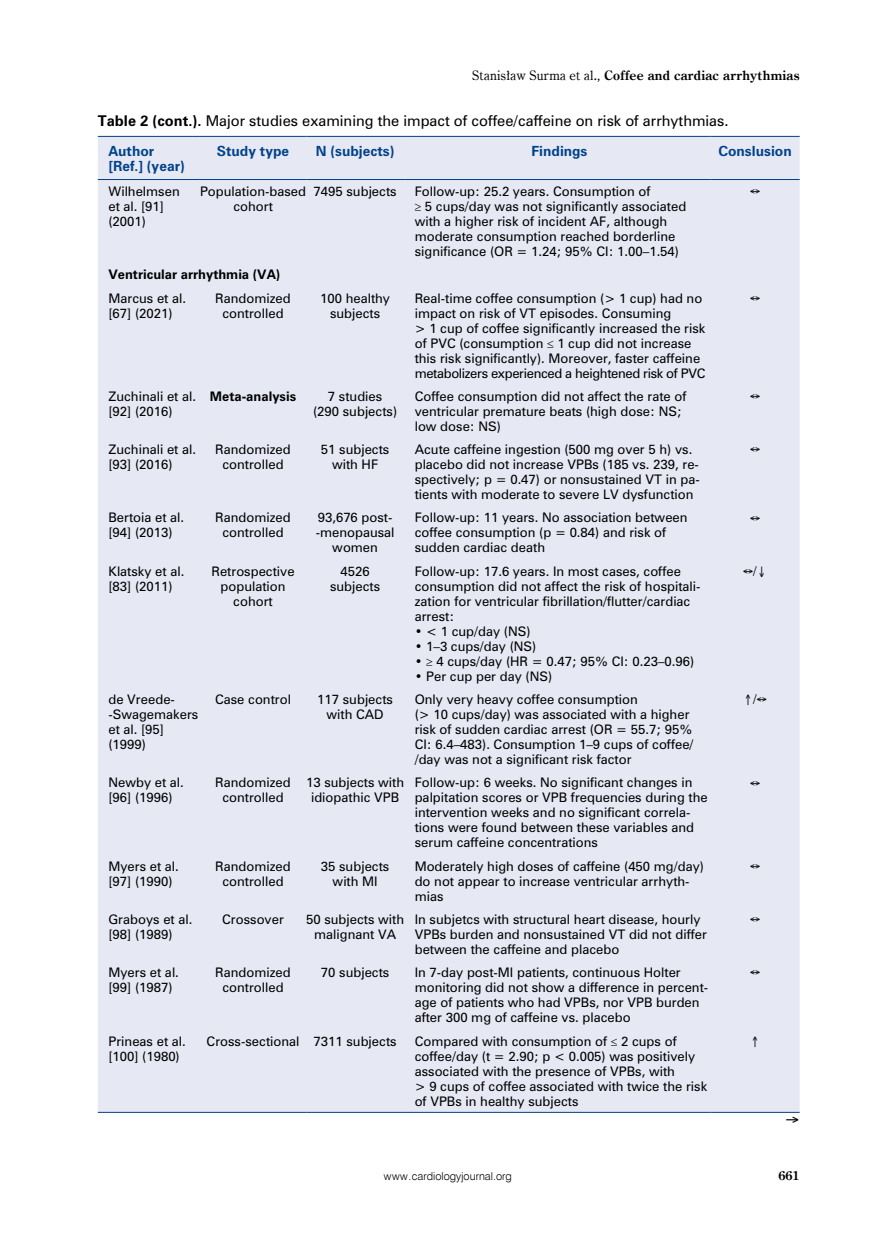
<style>
.page{position:relative;width:872px;height:1234px;background:#fff}
.page>*{position:absolute;margin:0;border:0;box-sizing:border-box;transform-origin:0 0}
.t1{font:13.5px "Zurich PL";color:#000}
.t2{font:700 13.05px "Century Oldst EU";letter-spacing:.015em;color:#000}
.t3{font:700 12.75px/15px "Zurich PL";color:#004289}
.t4{font:700 12.75px "Century Oldst EU";color:#000}
.t5{font:12px/15px "Zurich PL";color:#000}
.t6{font:700 12px "Zurich PL";color:#000}
.t7{font:12px "Zurich EU";color:#000}
.t8{font:10.95px "Swis 721 Lt EU";color:#000}
.s1{font-weight:400}
.s2{font-weight:700}
</style>
<div class="page">
<div style="left:98px;top:137px;width:701px;height:974px;background:#e6e8f4"></div>
<hr style="left:98px;top:136px;width:102px;height:1px;background:#004289">
<hr style="left:200px;top:136px;width:106px;height:1px;background:#004289">
<hr style="left:306px;top:136px;width:98px;height:1px;background:#004289">
<hr style="left:404px;top:136px;width:306px;height:1px;background:#004289">
<hr style="left:710px;top:136px;width:89px;height:1px;background:#004289">
<hr style="left:98px;top:179px;width:102px;height:1px;background:#004289">
<hr style="left:200px;top:179px;width:106px;height:1px;background:#004289">
<hr style="left:306px;top:179px;width:98px;height:1px;background:#004289">
<hr style="left:404px;top:179px;width:306px;height:1px;background:#004289">
<hr style="left:710px;top:179px;width:89px;height:1px;background:#004289">
<hr style="left:98px;top:1111px;width:102px;height:1px;background:#004289">
<hr style="left:200px;top:1111px;width:106px;height:1px;background:#004289">
<hr style="left:306px;top:1111px;width:98px;height:1px;background:#004289">
<hr style="left:404px;top:1111px;width:306px;height:1px;background:#004289">
<hr style="left:710px;top:1111px;width:89px;height:1px;background:#004289">
<svg style="left:750px;top:189px;width:9px;height:5px"></svg>
<svg style="left:750px;top:296px;width:9px;height:4px"></svg>
<svg style="left:750px;top:394px;width:9px;height:4px"></svg>
<svg style="left:750px;top:447px;width:9px;height:4px"></svg>
<svg style="left:750px;top:515px;width:9px;height:5px"></svg>
<svg style="left:743px;top:569px;width:9px;height:4px"></svg>
<svg style="left:757px;top:697px;width:9px;height:4px"></svg>
<svg style="left:750px;top:780px;width:9px;height:4px"></svg>
<svg style="left:750px;top:863px;width:9px;height:5px"></svg>
<svg style="left:750px;top:917px;width:9px;height:4px"></svg>
<svg style="left:750px;top:970px;width:9px;height:4px"></svg>
<svg style="left:753px;top:1036px;width:4px;height:10px"></svg>
<p class="t2" style="left:472px;top:68px;width:329px"><span class="s1">Stanisław Surma et al.,</span> Coffee and cardiac arrhythmias</p>
<p class="t1" style="left:98px;top:111px;width:632px"><span class="s2">Table 2 (cont.).</span> Major studies examining the impact of coffee/caffeine on risk of arrhythmias.</p>
<p class="t3" style="left:108px;top:143px;width:78px">Author [Ref.] (year)</p>
<p class="t3" style="left:217px;top:143px;width:74px">Study type</p>
<p class="t3" style="left:316px;top:143px;width:80px">N (subjects)</p>
<p class="t3" style="left:531px;top:143px;width:57px">Findings</p>
<p class="t3" style="left:718px;top:143px;width:75px">Conslusion</p>
<p class="t5" style="left:108px;top:184px;width:73px">Wilhelmsen et al. [91] (2001)</p>
<p class="t5" style="left:200px;top:184px;width:108px;text-align:center">Population-based cohort</p>
<p class="t5" style="left:314px;top:184px;width:85px">7495 subjects</p>
<p class="t5" style="left:415px;top:184px;width:273px">Follow-up: 25.2 years. Consumption of<br>≥ 5 cups/day was not significantly associated with a higher risk of incident AF, although moderate consumption reached borderline significance (OR = 1.24; 95% CI: 1.00–1.54)</p>
<p class="t6" style="left:108px;top:266px;width:173px">Ventricular arrhythmia (VA)</p>
<p class="t5" style="left:108px;top:290px;width:79px">Marcus et al. [67] (2021)</p>
<p class="t5" style="left:215px;top:290px;width:77px;text-align:center">Randomized controlled</p>
<p class="t5" style="left:320px;top:290px;width:71px;text-align:center">100 healthy subjects</p>
<p class="t5" style="left:415px;top:290px;width:292px">Real-time coffee consumption (&gt; 1 cup) had no impact on risk of VT episodes. Consuming<br>&gt; 1 cup of coffee significantly increased the risk of PVC (consumption ≤ 1 cup did not increase this risk significantly). Moreover, faster caffeine metabolizers experienced a heightened risk of PVC</p>
<p class="t5" style="left:108px;top:388px;width:89px">Zuchinali et al. [92] (2016)</p>
<p class="t6" style="left:210px;top:388px;width:88px">Meta-analysis</p>
<p class="t5" style="left:313px;top:388px;width:86px;text-align:center">7 studies<br>(290 subjects)</p>
<p class="t5" style="left:415px;top:388px;width:273px">Coffee consumption did not affect the rate of ventricular premature beats (high dose: NS; low dose: NS)</p>
<p class="t5" style="left:108px;top:442px;width:89px">Zuchinali et al. [93] (2016)</p>
<p class="t5" style="left:215px;top:442px;width:77px;text-align:center">Randomized controlled</p>
<p class="t5" style="left:321px;top:442px;width:70px;text-align:center">51 subjects with HF</p>
<p class="t5" style="left:415px;top:442px;width:286px">Acute caffeine ingestion (500 mg over 5 h) vs. placebo did not increase VPBs (185 vs. 239, re&shy;spectively; p = 0.47) or nonsustained VT in pa&shy;tients with moderate to severe LV dysfunction</p>
<p class="t5" style="left:108px;top:510px;width:77px">Bertoia et al. [94] (2013)</p>
<p class="t5" style="left:215px;top:510px;width:77px;text-align:center">Randomized controlled</p>
<p class="t5" style="left:316px;top:510px;width:80px;text-align:center">93,676 post--menopausal women</p>
<p class="t5" style="left:415px;top:510px;width:274px">Follow-up: 11 years. No association between coffee consumption (p = 0.84) and risk of sudden cardiac death</p>
<p class="t5" style="left:108px;top:563px;width:77px">Klatsky et al. [83] (2011)</p>
<p class="t5" style="left:211px;top:563px;width:85px;text-align:center">Retrospective population cohort</p>
<p class="t5" style="left:330px;top:563px;width:52px;text-align:center">4526 subjects</p>
<p class="t5" style="left:415px;top:563px;width:287px">Follow-up: 17.6 years. In most cases, coffee consumption did not affect the risk of hospitali&shy;zation for ventricular fibrillation/flutter/cardiac arrest:</p>
<p class="t5" style="left:415px;top:623px;width:117px">• &lt; 1 cup/day (NS)</p>
<p class="t5" style="left:415px;top:638px;width:123px">• 1–3 cups/day (NS)</p>
<p class="t5" style="left:415px;top:653px;width:281px">• ≥ 4 cups/day (HR = 0.47; 95% CI: 0.23–0.96)</p>
<p class="t5" style="left:415px;top:668px;width:139px">• Per cup per day (NS)</p>
<p class="t7" style="left:753px;top:563px;width:15px">/➢</p>
<p class="t5" style="left:108px;top:691px;width:91px">de Vreede--Swagemakers et al. [95] (1999)</p>
<p class="t5" style="left:215px;top:691px;width:77px">Case control</p>
<p class="t5" style="left:317px;top:691px;width:77px;text-align:center">117 subjects with CAD</p>
<p class="t5" style="left:415px;top:691px;width:280px">Only very heavy coffee consumption<br>(&gt; 10 cups/day) was associated with a higher risk of sudden cardiac arrest (OR = 55.7; 95% CI: 6.4–483). Consumption 1–9 cups of coffee/ /day was not a significant risk factor</p>
<p class="t7" style="left:743px;top:691px;width:15px">≠/</p>
<p class="t5" style="left:108px;top:774px;width:77px">Newby et al. [96] (1996)</p>
<p class="t5" style="left:215px;top:774px;width:77px;text-align:center">Randomized controlled</p>
<p class="t5" style="left:306px;top:774px;width:99px;text-align:center">13 subjects with idiopathic VPB</p>
<p class="t5" style="left:415px;top:774px;width:294px">Follow-up: 6 weeks. No significant changes in palpitation scores or VPB frequencies during the intervention weeks and no significant correla&shy;tions were found between these variables and serum caffeine concentrations</p>
<p class="t5" style="left:108px;top:858px;width:72px">Myers et al. [97] (1990)</p>
<p class="t5" style="left:215px;top:858px;width:77px;text-align:center">Randomized controlled</p>
<p class="t5" style="left:321px;top:858px;width:70px;text-align:center">35 subjects with MI</p>
<p class="t5" style="left:415px;top:858px;width:291px">Moderately high doses of caffeine (450 mg/day) do not appear to increase ventricular arrhyth&shy;mias</p>
<p class="t5" style="left:108px;top:911px;width:85px">Graboys et al. [98] (1989)</p>
<p class="t5" style="left:222px;top:911px;width:63px">Crossover</p>
<p class="t5" style="left:306px;top:911px;width:99px;text-align:center">50 subjects with malignant VA</p>
<p class="t5" style="left:415px;top:911px;width:294px">In subjetcs with structural heart disease, hourly<br>VPBs burden and nonsustained VT did not differ between the caffeine and placebo</p>
<p class="t5" style="left:108px;top:964px;width:72px">Myers et al. [99] (1987)</p>
<p class="t5" style="left:215px;top:964px;width:77px;text-align:center">Randomized controlled</p>
<p class="t5" style="left:321px;top:964px;width:70px">70 subjects</p>
<p class="t5" style="left:415px;top:964px;width:295px">In 7-day post-MI patients, continuous Holter monitoring did not show a difference in percent&shy;age of patients who had VPBs, nor VPB burden after 300 mg of caffeine vs. placebo</p>
<p class="t5" style="left:108px;top:1032px;width:79px">Prineas et al. [100] (1980)</p>
<p class="t5" style="left:207px;top:1032px;width:192px">Cross-sectional 7311 subjects</p>
<p class="t5" style="left:415px;top:1032px;width:294px">Compared with consumption of ≤ 2 cups of coffee/day (t = 2.90; p &lt; 0.005) was positively associated with the presence of VPBs, with<br>&gt; 9 cups of coffee associated with twice the risk of VPBs in healthy subjects</p>
<p class="t8" style="left:384px;top:1169px;width:129px">www.cardiologyjournal.org</p>
<p class="t4" style="left:778px;top:1167px;width:23px">661</p>
</div>
